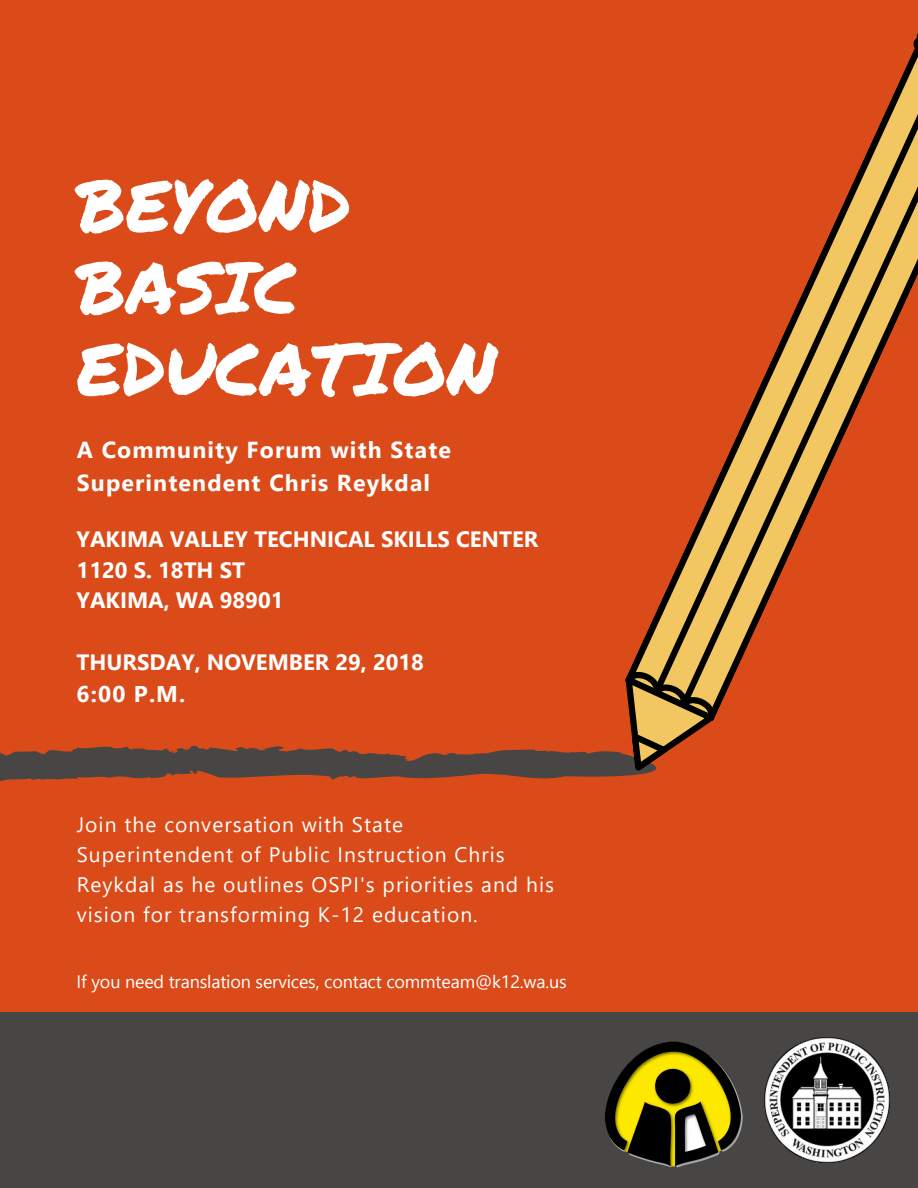
<style>
.page{position:relative;width:918px;height:1188px;background:#db4a19}
.page>*{position:absolute;margin:0;border:0;box-sizing:border-box;transform-origin:0 0}
.t1{font:72.75px "Permanent Marker";color:#fff}
.t2{font:71.55px/81.8px "Permanent Marker";color:#fff}
.t3{font:700 23.1px/32.4px "Segoe UI";letter-spacing:.05em;color:#fff}
.t4{font:700 22.65px "Segoe UI";color:#fff}
.t5{font:700 22.2px/30.8px "Segoe UI";color:#fff}
.t6{font:21px/30px "Segoe UI";letter-spacing:.05em;color:#fff}
.t7{font:18px "Segoe UI";letter-spacing:-.01em;color:#fff}
</style>
<div class="page">
<div style="left:0;top:1012px;width:918px;height:176px;background:#474644"></div>
<img style="left:765px;top:1037px;width:125px;height:125px">
<svg style="left:633px;top:55px;width:285px;height:646px"></svg>
<svg style="left:0;top:662px;width:721px;height:119px"></svg>
<svg style="left:912px;top:33px;width:6px;height:71px"></svg>
<img style="left:605px;top:1041px;width:138px;height:127px">
<h2 class="t2" style="left:77px;top:163px;width:275px">BEYOND<br>BASIC</h2>
<h1 class="t1" style="left:77px;top:315px;width:421px">EDUCATION</h1>
<p class="t3" style="left:77px;top:433px;width:376px">A Community Forum with State<br>Superintendent Chris Reykdal</p>
<p class="t5" style="left:77px;top:523px;width:463px">YAKIMA VALLEY TECHNICAL SKILLS CENTER<br>1120 S. 18TH ST<br>YAKIMA, WA 98901</p>
<p class="t5" style="left:77px;top:645px;width:349px">THURSDAY, NOVEMBER 29, 2018</p>
<p class="t4" style="left:77px;top:678px;width:110px">6:00 P.M.</p>
<p class="t6" style="left:77px;top:808px;width:479px">Join the conversation with State Superintendent of Public Instruction Chris Reykdal as he outlines OSPI's priorities and his vision for transforming K-12 education.</p>
<p class="t7" style="left:77px;top:969px;width:492px">If you need translation services, contact commteam@k12.wa.us</p>
</div>
